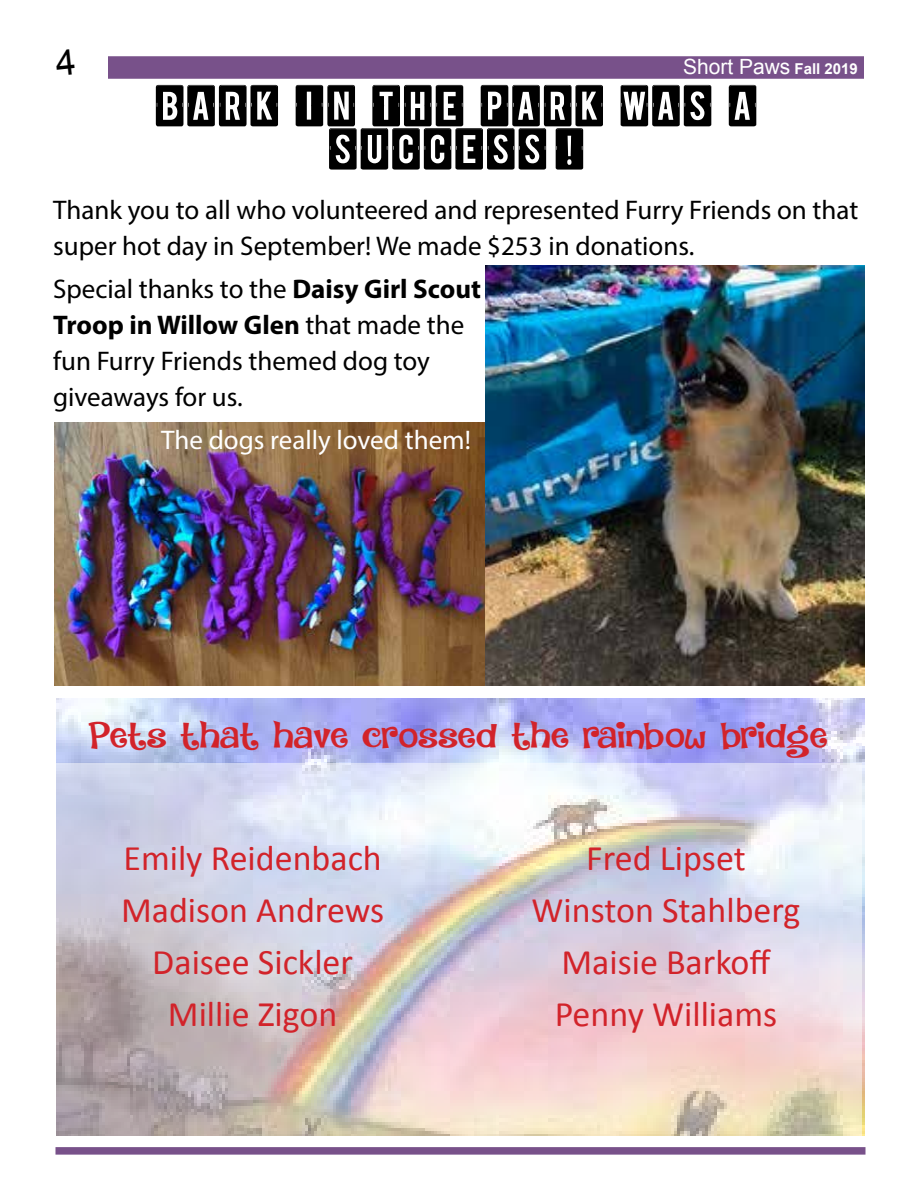
<style>
.page{position:relative;width:918px;height:1188px;background:#fff}
.page>*{position:absolute;margin:0;border:0;box-sizing:border-box;transform-origin:0 0}
.t1{font:54px/43.2px "calendarnotetfb";color:#000;text-align:center}
.t2{font:36px/51.8px "Calibri";color:#d2232a;text-align:center}
.t3{font:33.75px "DK Jambo";letter-spacing:-.035em;color:#d2232a;scale:1.2 1}
.t4{font:27px/36px "Myriad Pro";color:#000}
.t5{font:27px "Myriad Pro";color:#fff}
.t6{font:21px "Arial";color:#fff}
.s1{font-weight:700;font-size:15px}
.s2{font-weight:700}
</style>
<div class="page">
<div style="left:108px;top:56px;width:756px;height:23px;background:#78518a"></div>
<div style="left:55px;top:1147px;width:810px;height:8px;background:#78518a"></div>
<img style="left:55px;top:423px;width:430px;height:262px">
<img style="left:57px;top:699px;width:807px;height:436px">
<img style="left:57px;top:763px;width:805px;height:372px">
<img style="left:485px;top:266px;width:380px;height:419px">
<p class="t6" style="left:683px;top:53px;width:176px">Short Paws <span class="s1">Fall 2019</span></p>
<h1 class="t1" style="left:156px;top:88px;width:606px">BARK IN THE PARK WAS A<br>SUCCESS!</h1>
<p class="t4" style="left:53px;top:192px;width:807px">Thank you to all who volunteered and represented Furry Friends on that super hot day in September! We made $253 in donations.</p>
<p class="t4" style="left:53px;top:270px;width:429px">Special thanks to the <span class="s2">Daisy Girl Scout<br>Troop in Willow Glen</span> that made the fun Furry Friends themed dog toy giveaways for us.</p>
<p class="t5" style="left:161px;top:423px;width:311px">The dogs really loved them!</p>
<p class="t3" style="left:87px;top:713px;width:619px">Pets that have crossed the rainbow bridge</p>
<h2 class="t2" style="left:121px;top:832px;width:265px">Emily Reidenbach<br>Madison Andrews<br>Daisee Sickler<br>Millie Zigon</h2>
<h2 class="t2" style="left:532px;top:832px;width:271px">Fred Lipset<br>Winston Stahlberg<br>Maisie Barkoff<br>Penny Williams</h2>
</div>
